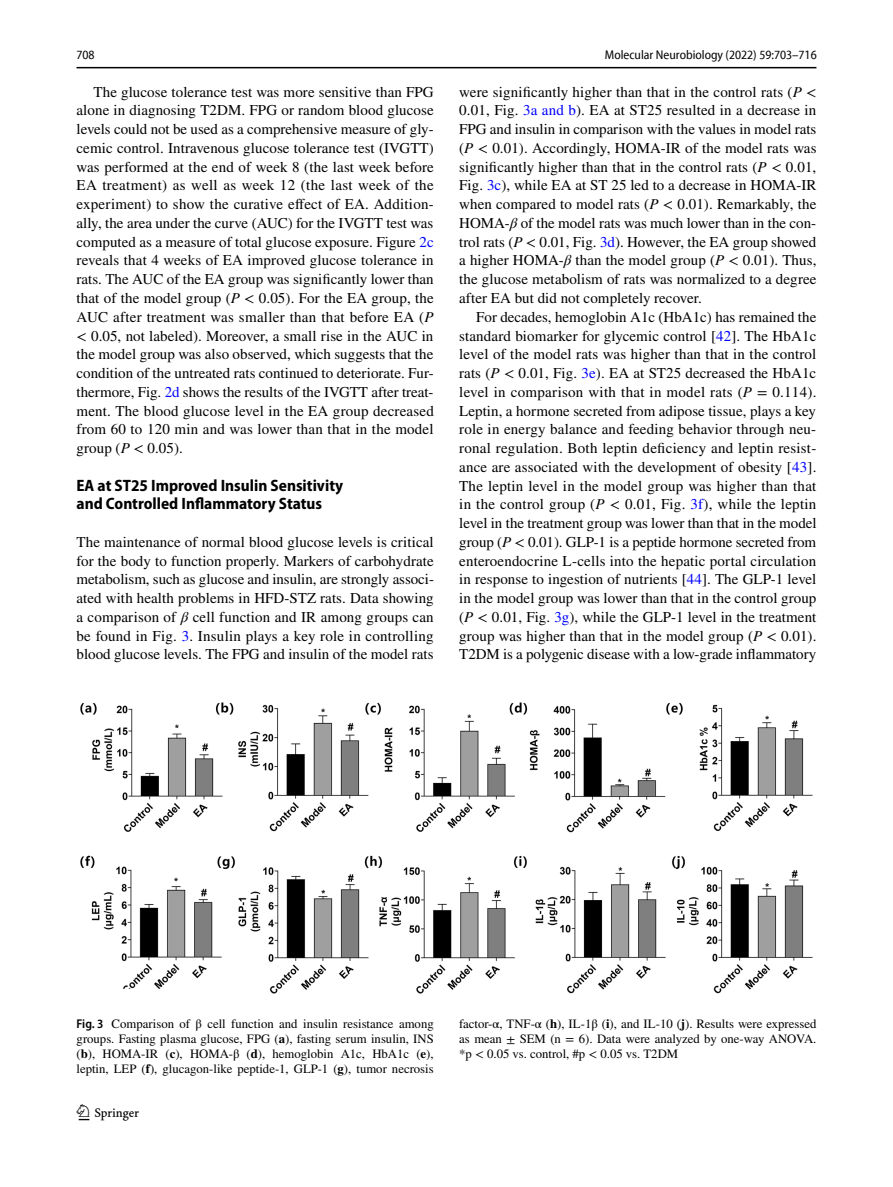
<style>
.page{position:relative;width:893px;height:1187px;background:#fff}
.page>*{position:absolute;margin:0;border:0;box-sizing:border-box;transform-origin:0 0}
.t1{font:22.5px "Springnew Regular 2";color:#000}
.t2{font:700 semi-condensed 16.5px/18.8px "Myriad Pro";color:#000}
.t3{font:15px/18.8px "STIX";color:#000;text-align:justify}
.t4{font:12.75px/15px "STIX";color:#000;text-align:justify}
.t5{font:semi-condensed 12.75px "Myriad Pro Unic";color:#000}
.s1{color:#00f}
.s2{font-style:italic}
.s3{font-family:"Myriad Pro";font-weight:600;font-stretch:semi-condensed}
.s4{font-weight:700}
</style>
<div class="page">
<hr style="left:77px;top:67px;width:739px;height:1px;background:#000">
<img style="left:81px;top:702px;width:731px;height:290px">
<p class="t5" style="left:77px;top:50px;width:20px">708</p>
<p class="t5" style="left:605px;top:50px;width:213px">Molecular Neurobiology (2022) 59:703–716</p>
<p class="t3" style="left:77px;top:83px;width:359px;text-indent:17px">The glucose tolerance test was more sensitive than FPG alone in diagnosing T2DM. FPG or random blood glucose levels could not be used as a comprehensive measure of gly&shy;cemic control. Intravenous glucose tolerance test (IVGTT) was performed at the end of week 8 (the last week before EA treatment) as well as week 12 (the last week of the experiment) to show the curative effect of EA. Addition&shy;ally, the area under the curve (AUC) for the IVGTT test was computed as a measure of total glucose exposure. Figure <span class="s1">2c </span>reveals that 4 weeks of EA improved glucose tolerance in rats. The AUC of the EA group was significantly lower than that of the model group (<span class="s2">P</span> &lt; 0.05). For the EA group, the AUC after treatment was smaller than that before EA (<span class="s2">P </span>&lt; 0.05, not labeled). Moreover, a small rise in the AUC in the model group was also observed, which suggests that the condition of the untreated rats continued to deteriorate. Fur&shy;thermore, Fig. <span class="s1">2d</span> shows the results of the IVGTT after treat&shy;ment. The blood glucose level in the EA group decreased from 60 to 120 min and was lower than that in the model group (<span class="s2">P</span> &lt; 0.05).</p>
<p class="t2" style="left:77px;top:476px;width:268px">EA at ST25 Improved Insulin Sensitivity and Controlled Inflammatory Status</p>
<p class="t3" style="left:77px;top:533px;width:359px">The maintenance of normal blood glucose levels is critical for the body to function properly. Markers of carbohydrate metabolism, such as glucose and insulin, are strongly associ&shy;ated with health problems in HFD-STZ rats. Data showing a comparison of <span class="s2">β</span> cell function and IR among groups can be found in Fig. <span class="s1">3</span>. Insulin plays a key role in controlling blood glucose levels. The FPG and insulin of the model rats</p>
<p class="t3" style="left:459px;top:83px;width:359px">were significantly higher than that in the control rats (<span class="s2">P</span> &lt; 0.01, Fig. <span class="s1">3a and b</span>). EA at ST25 resulted in a decrease in FPG and insulin in comparison with the values in model rats (<span class="s2">P</span> &lt; 0.01). Accordingly, HOMA-IR of the model rats was significantly higher than that in the control rats (<span class="s2">P</span> &lt; 0.01, Fig. <span class="s1">3c</span>), while EA at ST 25 led to a decrease in HOMA-IR when compared to model rats (<span class="s2">P</span> &lt; 0.01). Remarkably, the HOMA-<span class="s2">β</span> of the model rats was much lower than in the con&shy;trol rats (<span class="s2">P</span> &lt; 0.01, Fig. <span class="s1">3d</span>). However, the EA group showed a higher HOMA-<span class="s2">β</span> than the model group (<span class="s2">P</span> &lt; 0.01). Thus, the glucose metabolism of rats was normalized to a degree after EA but did not completely recover.</p>
<p class="t3" style="left:459px;top:308px;width:359px;text-indent:17px">For decades, hemoglobin A1c (HbA1c) has remained the standard biomarker for glycemic control [<span class="s1">42</span>]. The HbA1c level of the model rats was higher than that in the control rats (<span class="s2">P</span> &lt; 0.01, Fig. <span class="s1">3e</span>). EA at ST25 decreased the HbA1c level in comparison with that in model rats (<span class="s2">P</span> = 0.114).<br>Leptin, a hormone secreted from adipose tissue, plays a key role in energy balance and feeding behavior through neu&shy;ronal regulation. Both leptin deficiency and leptin resist&shy;ance are associated with the development of obesity [<span class="s1">43</span>].<br>The leptin level in the model group was higher than that in the control group (<span class="s2">P</span> &lt; 0.01, Fig. <span class="s1">3f</span>), while the leptin level in the treatment group was lower than that in the model group (<span class="s2">P</span> &lt; 0.01). GLP-1 is a peptide hormone secreted from enteroendocrine L-cells into the hepatic portal circulation in response to ingestion of nutrients [<span class="s1">44</span>]. The GLP-1 level in the model group was lower than that in the control group (<span class="s2">P</span> &lt; 0.01, Fig. <span class="s1">3g</span>), while the GLP-1 level in the treatment group was higher than that in the model group (<span class="s2">P</span> &lt; 0.01).<br>T2DM is a polygenic disease with a low-grade inflammatory</p>
<p class="t4" style="left:77px;top:1017px;width:359px"><span class="s3">Fig. 3</span> Comparison of β cell function and insulin resistance among groups. Fasting plasma glucose, FPG (<span class="s4">a</span>), fasting serum insulin, INS (<span class="s4">b</span>), HOMA-IR (<span class="s4">c</span>), HOMA-β (<span class="s4">d</span>), hemoglobin A1c, HbA1c (<span class="s4">e</span>), leptin, LEP (<span class="s4">f</span>), glucagon-like peptide-1, GLP-1 (<span class="s4">g</span>), tumor necrosis</p>
<p class="t4" style="left:459px;top:1017px;width:359px">factor-α, TNF-α (<span class="s4">h</span>), IL-1β (<span class="s4">i</span>), and IL-10 (<span class="s4">j</span>). Results were expressed as mean ± SEM (n = 6). Data were analyzed by one-way ANOVA. *p &lt; 0.05 vs. control, #p &lt; 0.05 vs. T2DM</p>
<h1 class="t1" style="left:79px;top:1104px;width:62px">1 3</h1>
</div>
